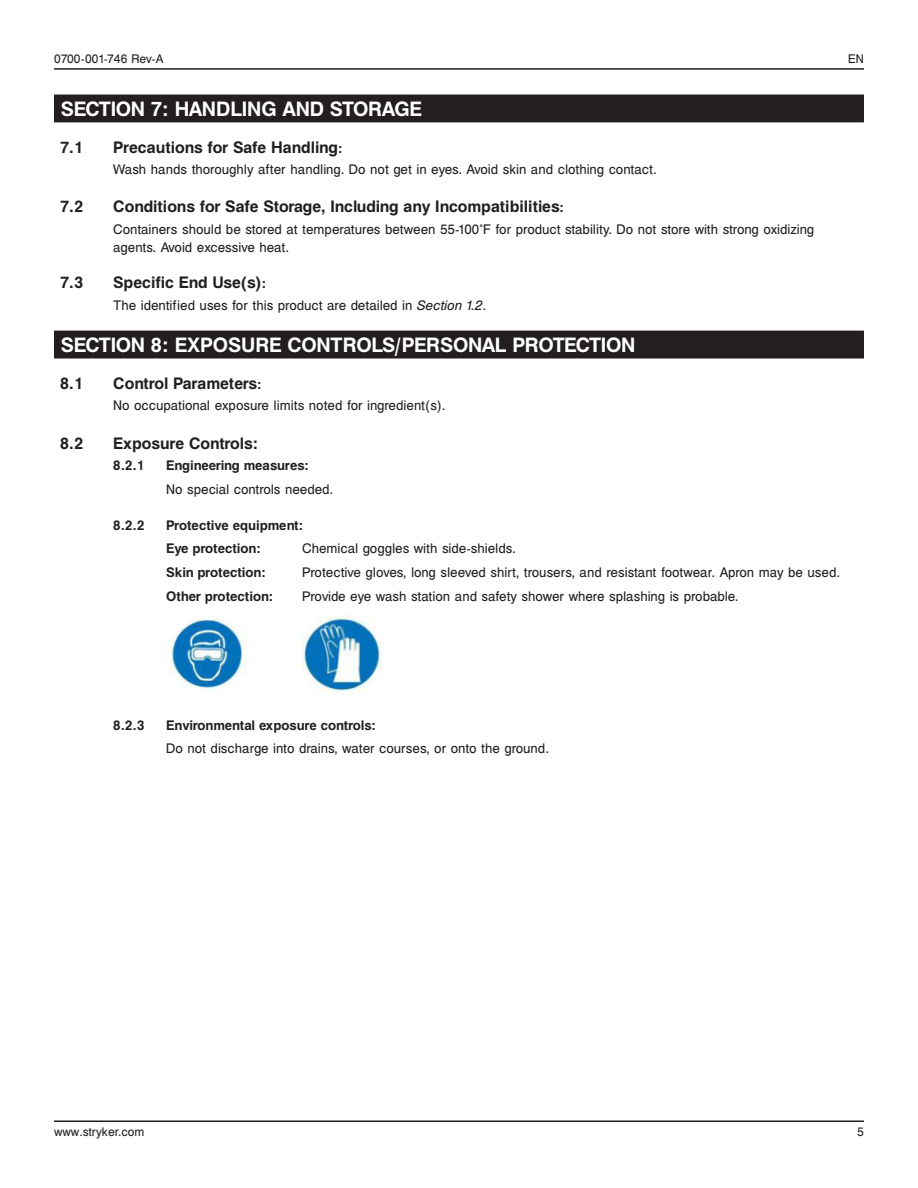
<style>
.page{position:relative;width:918px;height:1188px;background:#fff}
.page>*{position:absolute;margin:0;border:0;box-sizing:border-box;transform-origin:0 0}
.t1{font:700 22.5px "Helen Pro";letter-spacing:-.015em;color:#fff}
.t2{font:700 18px "Helen Pro";color:#231f20}
.t3{font:15px/18px "Helen Pro";color:#231f20}
.t4{font:700 15px/23.5px "Helen Pro";color:#231f20}
.t5{font:13.5px "Helen Pro";color:#231f20}
.s1{font-size:15px}
.s2{font-style:italic}
</style>
<div class="page">
<hr style="left:54px;top:68px;width:135px;height:2px;background:#231f20">
<hr style="left:189px;top:68px;width:567px;height:2px;background:#231f20">
<hr style="left:756px;top:68px;width:108px;height:2px;background:#231f20">
<hr style="left:54px;top:1120px;width:108px;height:2px;background:#231f20">
<hr style="left:162px;top:1120px;width:648px;height:2px;background:#231f20">
<hr style="left:810px;top:1120px;width:54px;height:2px;background:#231f20">
<div style="left:55px;top:95px;width:808px;height:27px;background:#231f20"></div>
<hr style="left:54px;top:94px;width:810px;height:2px;background:#231f20">
<hr style="left:54px;top:96px;width:2px;height:25px;background:#231f20">
<hr style="left:862px;top:96px;width:2px;height:25px;background:#231f20">
<hr style="left:54px;top:121px;width:810px;height:1px;background:#231f20">
<div style="left:55px;top:331px;width:808px;height:27px;background:#231f20"></div>
<hr style="left:54px;top:331px;width:810px;height:1px;background:#231f20">
<hr style="left:54px;top:332px;width:2px;height:25px;background:#231f20">
<hr style="left:862px;top:332px;width:2px;height:25px;background:#231f20">
<hr style="left:54px;top:357px;width:810px;height:1px;background:#231f20">
<img style="left:166px;top:618px;width:80px;height:71px">
<img style="left:302px;top:615px;width:80px;height:79px">
<p class="t5" style="left:54px;top:51px;width:111px">0700-001-746 Rev-A</p>
<p class="t5" style="left:848px;top:51px;width:17px">EN</p>
<h1 class="t1" style="left:61px;top:97px;width:363px">SECTION 7: HANDLING AND STORAGE</h1>
<p class="t2" style="left:60px;top:138px;width:25px">7.1</p>
<p class="t2" style="left:113px;top:138px;width:231px">Precautions for Safe Handling<span class="s1">:</span></p>
<p class="t3" style="left:113px;top:160px;width:545px">Wash hands thoroughly after handling. Do not get in eyes. Avoid skin and clothing contact.</p>
<p class="t2" style="left:60px;top:197px;width:25px">7.2</p>
<p class="t2" style="left:113px;top:197px;width:453px">Conditions for Safe Storage, Including any Incompatibilities<span class="s1">:</span></p>
<p class="t3" style="left:113px;top:220px;width:703px">Containers should be stored at temperatures between 55-100°F for product stability. Do not store with strong oxidizing agents. Avoid excessive heat.</p>
<p class="t2" style="left:60px;top:273px;width:25px">7.3</p>
<p class="t2" style="left:113px;top:273px;width:155px">Specific End Use(s)<span class="s1">:</span></p>
<p class="t3" style="left:113px;top:296px;width:374px">The identified uses for this product are detailed in <span class="s2">Section 1.2</span>.</p>
<h1 class="t1" style="left:61px;top:333px;width:576px">SECTION 8: EXPOSURE CONTROLS/PERSONAL PROTECTION</h1>
<p class="t2" style="left:60px;top:374px;width:25px">8.1</p>
<p class="t2" style="left:113px;top:374px;width:150px">Control Parameters<span class="s1">:</span></p>
<p class="t3" style="left:113px;top:397px;width:334px">No occupational exposure limits noted for ingredient(s).</p>
<p class="t2" style="left:60px;top:433px;width:25px">8.2</p>
<p class="t2" style="left:113px;top:433px;width:147px">Exposure Controls:</p>
<p class="t4" style="left:113px;top:454px;width:33px">8.2.1</p>
<p class="t4" style="left:166px;top:454px;width:145px">Engineering measures:</p>
<p class="t3" style="left:166px;top:480px;width:169px">No special controls needed.</p>
<p class="t4" style="left:113px;top:513px;width:33px">8.2.2</p>
<p class="t4" style="left:166px;top:513px;width:139px">Protective equipment:<br>Eye protection:</p>
<p class="t3" style="left:302px;top:540px;width:215px">Chemical goggles with side-shields.</p>
<p class="t4" style="left:166px;top:560px;width:101px">Skin protection:</p>
<p class="t3" style="left:302px;top:563px;width:539px">Protective gloves, long sleeved shirt, trousers, and resistant footwear. Apron may be used.</p>
<p class="t4" style="left:166px;top:584px;width:109px">Other protection:</p>
<p class="t3" style="left:302px;top:587px;width:438px">Provide eye wash station and safety shower where splashing is probable.</p>
<p class="t4" style="left:113px;top:713px;width:33px">8.2.3</p>
<p class="t4" style="left:166px;top:713px;width:212px">Environmental exposure controls:</p>
<p class="t3" style="left:166px;top:739px;width:384px">Do not discharge into drains, water courses, or onto the ground.</p>
<p class="t5" style="left:54px;top:1124px;width:92px">www.stryker.com</p>
<p class="t5" style="left:857px;top:1124px;width:8px">5</p>
</div>
